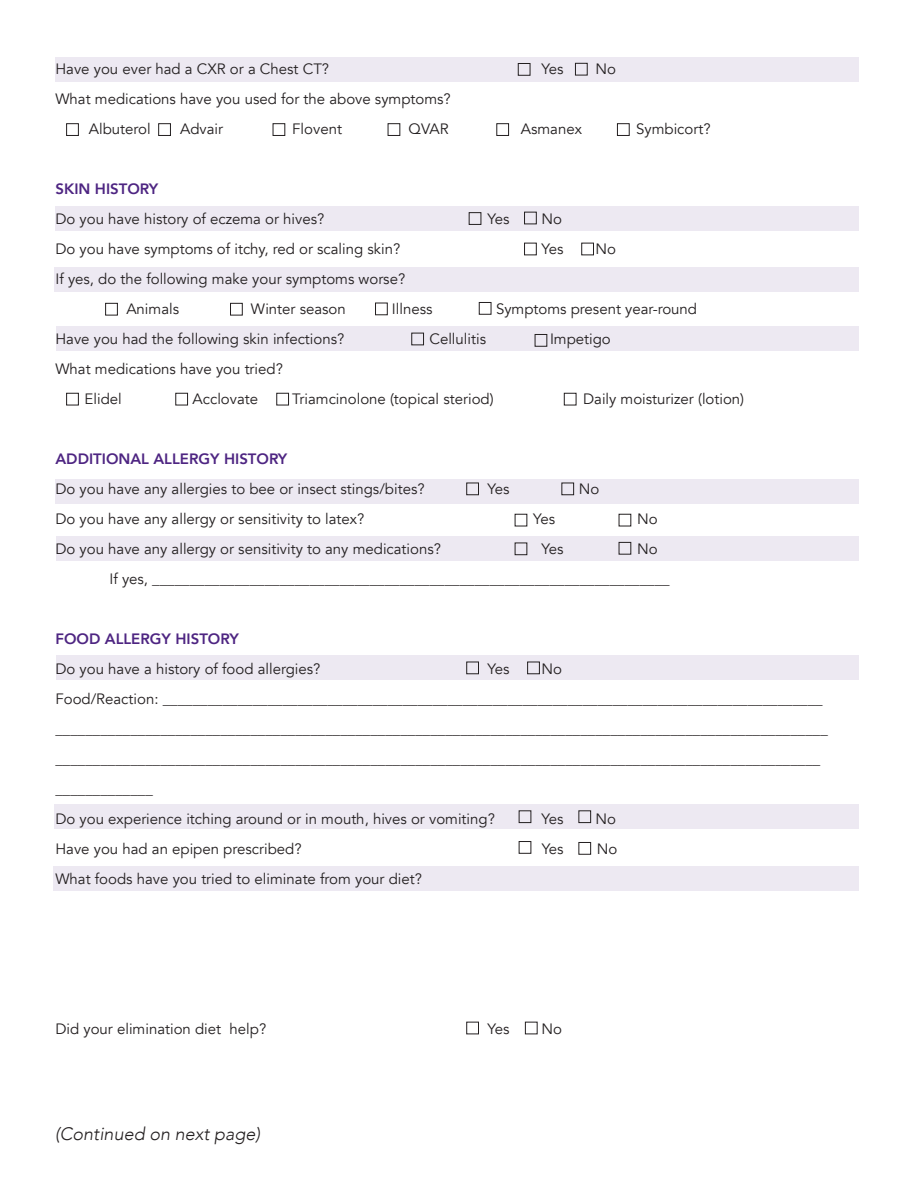
<style>
.page{position:relative;width:918px;height:1188px;background:#fff}
.page>*{position:absolute;margin:0;border:0;box-sizing:border-box;transform-origin:0 0}
.t1{font:italic 300 18px "Avenir";color:#231f20}
.t2{font:15px/30px "Avenir";color:#231f20}
.t3{font:800 15px "Avenir";color:#4e2582}
</style>
<div class="page">
<div style="left:56px;top:57px;width:808px;height:25px;background:#ede9f2"></div>
<div style="left:56px;top:536px;width:809px;height:25px;background:#ede9f2"></div>
<div style="left:54px;top:804px;width:808px;height:25px;background:#ede9f2"></div>
<div style="left:54px;top:866px;width:808px;height:25px;background:#ede9f2"></div>
<div style="left:56px;top:655px;width:809px;height:25px;background:#ede9f2"></div>
<div style="left:56px;top:206px;width:808px;height:25px;background:#ede9f2"></div>
<div style="left:54px;top:267px;width:810px;height:25px;background:#ede9f2"></div>
<div style="left:56px;top:327px;width:809px;height:24px;background:#ede9f2"></div>
<div style="left:55px;top:479px;width:809px;height:25px;background:#ede9f2"></div>
<div style="left:518px;top:63px;width:12px;height:13px;border:1px solid #231f20"></div>
<div style="left:575px;top:63px;width:13px;height:12px;border:1px solid #231f20"></div>
<div style="left:617px;top:123px;width:13px;height:13px;border:1px solid #231f20"></div>
<div style="left:496px;top:123px;width:13px;height:13px;border:1px solid #231f20"></div>
<div style="left:469px;top:212px;width:12px;height:13px;border:1px solid #231f20"></div>
<div style="left:524px;top:212px;width:13px;height:12px;border:1px solid #231f20"></div>
<div style="left:524px;top:243px;width:13px;height:12px;border:1px solid #231f20"></div>
<div style="left:105px;top:303px;width:13px;height:12px;border:1px solid #231f20"></div>
<div style="left:230px;top:303px;width:13px;height:12px;border:1px solid #231f20"></div>
<div style="left:375px;top:303px;width:13px;height:12px;border:1px solid #231f20"></div>
<div style="left:479px;top:302px;width:12px;height:13px;border:1px solid #231f20"></div>
<div style="left:411px;top:333px;width:13px;height:12px;border:1px solid #231f20"></div>
<div style="left:535px;top:334px;width:12px;height:13px;border:1px solid #231f20"></div>
<div style="left:466px;top:483px;width:13px;height:12px;border:1px solid #231f20"></div>
<div style="left:561px;top:483px;width:13px;height:12px;border:1px solid #231f20"></div>
<div style="left:515px;top:514px;width:12px;height:12px;border:1px solid #231f20"></div>
<div style="left:466px;top:662px;width:13px;height:12px;border:1px solid #231f20"></div>
<div style="left:527px;top:662px;width:13px;height:12px;border:1px solid #231f20"></div>
<div style="left:519px;top:810px;width:12px;height:13px;border:1px solid #231f20"></div>
<div style="left:578px;top:810px;width:13px;height:13px;border:1px solid #231f20"></div>
<div style="left:619px;top:542px;width:12px;height:13px;border:1px solid #231f20"></div>
<div style="left:519px;top:841px;width:12px;height:13px;border:1px solid #231f20"></div>
<div style="left:466px;top:1022px;width:13px;height:12px;border:1px solid #231f20"></div>
<div style="left:525px;top:1022px;width:13px;height:12px;border:1px solid #231f20"></div>
<div style="left:578px;top:842px;width:13px;height:13px;border:1px solid #231f20"></div>
<div style="left:515px;top:543px;width:12px;height:12px;border:1px solid #231f20"></div>
<div style="left:619px;top:514px;width:12px;height:12px;border:1px solid #231f20"></div>
<div style="left:66px;top:393px;width:13px;height:12px;border:1px solid #231f20"></div>
<div style="left:175px;top:393px;width:13px;height:12px;border:1px solid #231f20"></div>
<div style="left:276px;top:393px;width:13px;height:12px;border:1px solid #231f20"></div>
<div style="left:564px;top:393px;width:12px;height:12px;border:1px solid #231f20"></div>
<div style="left:581px;top:243px;width:13px;height:12px;border:1px solid #231f20"></div>
<div style="left:388px;top:123px;width:12px;height:13px;border:1px solid #231f20"></div>
<div style="left:273px;top:123px;width:12px;height:13px;border:1px solid #231f20"></div>
<div style="left:158px;top:123px;width:13px;height:13px;border:1px solid #231f20"></div>
<div style="left:66px;top:123px;width:13px;height:13px;border:1px solid #231f20"></div>
<div style="left:859px;top:34px;width:59px;height:969px;background:#fff"></div>
<p class="t2" style="left:55px;top:54px;width:275px">Have you ever had a CXR or a Chest CT?</p>
<p class="t2" style="left:541px;top:54px;width:23px">Yes</p>
<p class="t2" style="left:595px;top:54px;width:22px">No</p>
<p class="t2" style="left:55px;top:84px;width:397px">What medications have you used for the above symptoms?</p>
<p class="t2" style="left:89px;top:114px;width:63px">Albuterol</p>
<p class="t2" style="left:180px;top:114px;width:45px">Advair</p>
<p class="t2" style="left:292px;top:114px;width:51px">Flovent</p>
<p class="t2" style="left:409px;top:114px;width:42px">QVAR</p>
<p class="t2" style="left:521px;top:114px;width:63px">Asmanex</p>
<p class="t2" style="left:636px;top:114px;width:76px">Symbicort?</p>
<p class="t3" style="left:55px;top:177px;width:104px">SKIN HISTORY</p>
<p class="t2" style="left:55px;top:204px;width:270px">Do you have history of eczema or hives?</p>
<p class="t2" style="left:487px;top:204px;width:23px">Yes</p>
<p class="t2" style="left:541px;top:204px;width:22px">No</p>
<p class="t2" style="left:55px;top:234px;width:346px">Do you have symptoms of itchy, red or scaling skin?</p>
<p class="t2" style="left:541px;top:234px;width:23px">Yes</p>
<p class="t2" style="left:595px;top:234px;width:22px">No</p>
<p class="t2" style="left:55px;top:264px;width:351px">If yes, do the following make your symptoms worse?</p>
<p class="t2" style="left:126px;top:294px;width:54px">Animals</p>
<p class="t2" style="left:251px;top:294px;width:97px">Winter season</p>
<p class="t2" style="left:392px;top:294px;width:42px">Illness</p>
<p class="t2" style="left:496px;top:294px;width:203px">Symptoms present year-round</p>
<p class="t2" style="left:55px;top:324px;width:290px">Have you had the following skin infections?</p>
<p class="t2" style="left:429px;top:324px;width:58px">Cellulitis</p>
<p class="t2" style="left:550px;top:324px;width:62px">Impetigo</p>
<p class="t2" style="left:55px;top:354px;width:229px">What medications have you tried?</p>
<p class="t2" style="left:85px;top:384px;width:39px">Elidel</p>
<p class="t2" style="left:193px;top:384px;width:67px">Acclovate</p>
<p class="t2" style="left:292px;top:384px;width:203px">Triamcinolone (topical steriod)</p>
<p class="t2" style="left:583px;top:384px;width:163px">Daily moisturizer (lotion)</p>
<p class="t3" style="left:55px;top:447px;width:233px">ADDITIONAL ALLERGY HISTORY</p>
<p class="t2" style="left:55px;top:474px;width:371px">Do you have any allergies to bee or insect stings/bites?</p>
<p class="t2" style="left:487px;top:474px;width:23px">Yes</p>
<p class="t2" style="left:579px;top:474px;width:22px">No</p>
<p class="t2" style="left:55px;top:504px;width:310px">Do you have any allergy or sensitivity to latex?</p>
<p class="t2" style="left:533px;top:504px;width:23px">Yes</p>
<p class="t2" style="left:637px;top:504px;width:22px">No</p>
<p class="t2" style="left:55px;top:534px;width:387px">Do you have any allergy or sensitivity to any medications?</p>
<p class="t2" style="left:541px;top:534px;width:23px">Yes</p>
<p class="t2" style="left:637px;top:534px;width:22px">No</p>
<p class="t2" style="left:109px;top:564px;width:562px">If yes, _____________________________________________________________________</p>
<p class="t3" style="left:55px;top:627px;width:185px">FOOD ALLERGY HISTORY</p>
<p class="t2" style="left:55px;top:654px;width:267px">Do you have a history of food allergies?</p>
<p class="t2" style="left:487px;top:654px;width:23px">Yes</p>
<p class="t2" style="left:541px;top:654px;width:22px">No</p>
<p class="t2" style="left:55px;top:684px;width:774px">Food/Reaction: ________________________________________________________________________________________ _______________________________________________________________________________________________________ ______________________________________________________________________________________________________ _____________</p>
<p class="t2" style="left:55px;top:804px;width:441px">Do you experience itching around or in mouth, hives or vomiting?</p>
<p class="t2" style="left:541px;top:804px;width:23px">Yes</p>
<p class="t2" style="left:595px;top:804px;width:22px">No</p>
<p class="t2" style="left:55px;top:834px;width:248px">Have you had an epipen prescribed?</p>
<p class="t2" style="left:542px;top:834px;width:23px">Yes</p>
<p class="t2" style="left:597px;top:834px;width:22px">No</p>
<p class="t2" style="left:55px;top:864px;width:368px">What foods have you tried to eliminate from your diet?</p>
<p class="t2" style="left:55px;top:1014px;width:212px">Did your elimination diet help?</p>
<p class="t2" style="left:487px;top:1014px;width:23px">Yes</p>
<p class="t2" style="left:541px;top:1014px;width:22px">No</p>
<p class="t1" style="left:55px;top:1123px;width:206px">(Continued on next page)</p>
</div>
